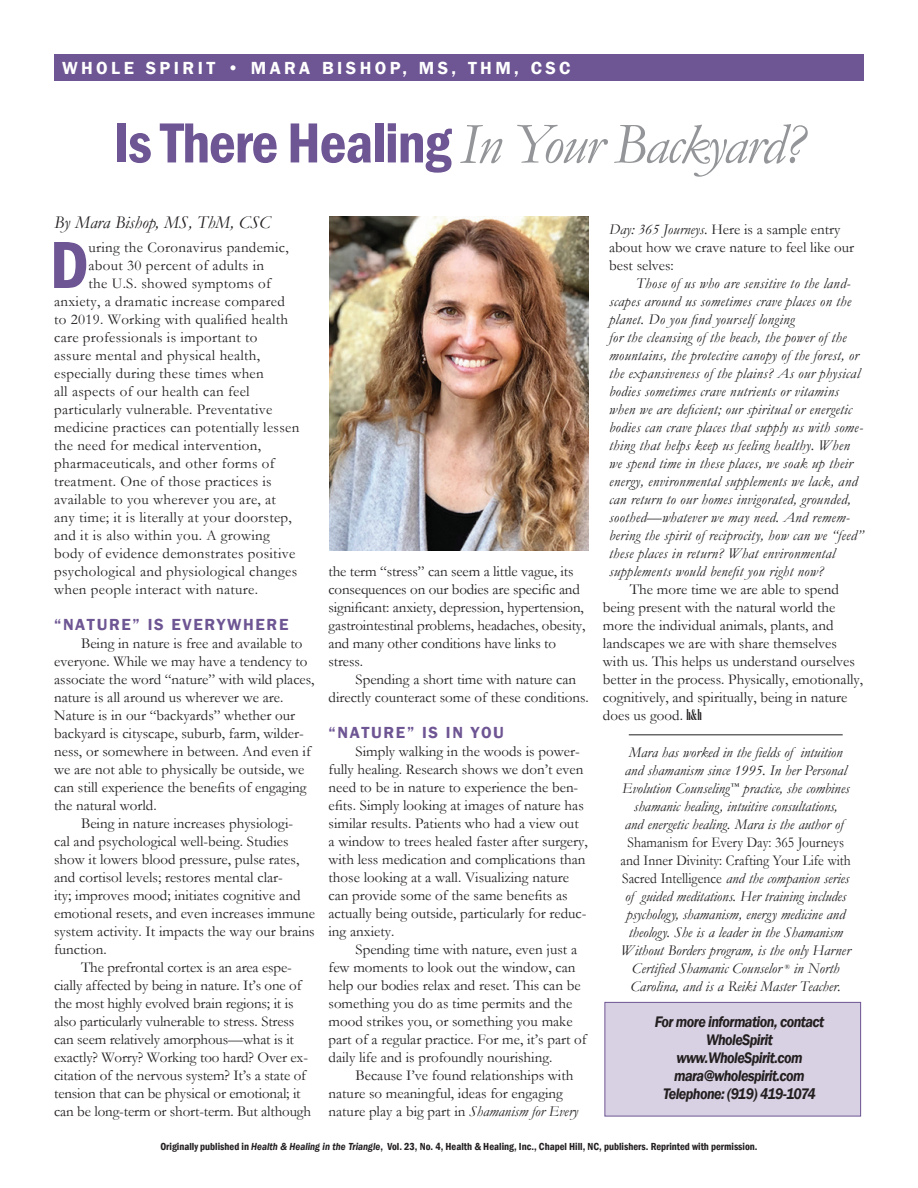
<style>
.page{position:relative;width:918px;height:1188px;background:#fff}
.page>*{position:absolute;margin:0;border:0;box-sizing:border-box;transform-origin:0 0}
.Body_text_-_first{font:600 condensed 69px "Franklin Gothic";color:#6e5593}
.Head_1{font:italic 58.5px "Garamond";letter-spacing:-.03em;color:#939598}
.t1{font:600 18px "Franklin Gothic";letter-spacing:.19em;color:#fff}
.Byline{font:italic 18px "Garamond";color:#231f20}
.SUBHEADS{font:600 16.5px "Franklin Gothic";letter-spacing:.1em;color:#6e5593}
.t2{font:italic 600 15.75px "Franklin Gothic";letter-spacing:-.04em;color:#231f20;scale:.9 1}
.Body_text{font:15px/18px "Garamond";color:#231f20}
.Body_text-2{font:italic 15px/18px "Garamond";letter-spacing:.02em;color:#231f20}
.Body_text_-_first-2{font:15px "Garamond";letter-spacing:.02em;color:#231f20}
.Column_text_-_bio_pa{font:italic 15px/18px "Garamond";color:#231f20;text-align:center}
.REPRINT_INFO{font:600 condensed 10.5px "Franklin Gothic";color:#231f20}
.s1{font-family:"Franklin Gothic";font-weight:600;font-style:normal;font-stretch:condensed;color:#6e5593}
.s2{font-style:italic}
.s3{font-family:"Onyx"}
.s4{font-style:normal}
.s5{font-style:italic;font-stretch:normal}
</style>
<div class="page">
<div style="left:54px;top:54px;width:810px;height:27px;background:#6e5593"></div>
<div style="left:605px;top:1002px;width:256px;height:114px;background:#d8d1e3"></div>
<div style="left:604px;top:1002px;width:257px;height:114px;border:1px solid #6e5593"></div>
<img style="left:329px;top:216px;width:260px;height:334px">
<hr style="left:629px;top:734px;width:214px;height:1px;background:#231f20">
<p class="t1" style="left:62px;top:57px;width:510px">WHOLE SPIRIT • MARA BISHOP, MS, THM, CSC</p>
<p class="Head_1" style="left:113px;top:104px;width:693px"><span class="s1">Is There Healing</span> In Your Backyard?</p>
<p class="Byline" style="left:54px;top:210px;width:218px">By Mara Bishop, MS, ThM, CSC</p>
<p class="Body_text_-_first" style="left:50px;top:219px;width:40px">D</p>
<p class="Body_text_-_first-2" style="left:89px;top:237px;width:202px">uring the Coronavirus pandemic,</p>
<p class="Body_text_-_first-2" style="left:89px;top:255px;width:177px">about 30 percent of adults in</p>
<p class="Body_text_-_first-2" style="left:89px;top:273px;width:184px">the U.S. showed symptoms of</p>
<p class="Body_text_-_first-2" style="left:54px;top:291px;width:232px">anxiety, a dramatic increase compared</p>
<p class="Body_text_-_first-2" style="left:54px;top:309px;width:236px">to 2019. Working with qualified health</p>
<p class="Body_text_-_first-2" style="left:54px;top:327px;width:205px">care professionals is important to</p>
<p class="Body_text_-_first-2" style="left:54px;top:345px;width:208px">assure mental and physical health,</p>
<p class="Body_text_-_first-2" style="left:54px;top:363px;width:211px">especially during these times when</p>
<p class="Body_text_-_first-2" style="left:54px;top:381px;width:197px">all aspects of our health can feel</p>
<p class="Body_text_-_first-2" style="left:54px;top:399px;width:220px">particularly vulnerable. Preventative</p>
<p class="Body_text_-_first-2" style="left:54px;top:417px;width:247px">medicine practices can potentially lessen</p>
<p class="Body_text_-_first-2" style="left:54px;top:435px;width:208px">the need for medical intervention,</p>
<p class="Body_text_-_first-2" style="left:54px;top:453px;width:222px">pharmaceuticals, and other forms of</p>
<p class="Body_text_-_first-2" style="left:54px;top:471px;width:219px">treatment. One of those practices is</p>
<p class="Body_text_-_first-2" style="left:54px;top:489px;width:223px">available to you wherever you are, at</p>
<p class="Body_text_-_first-2" style="left:54px;top:507px;width:239px">any time; it is literally at your doorstep,</p>
<p class="Body_text_-_first-2" style="left:54px;top:525px;width:217px">and it is also within you. A growing</p>
<p class="Body_text_-_first-2" style="left:54px;top:543px;width:243px">body of evidence demonstrates positive</p>
<p class="Body_text_-_first-2" style="left:54px;top:561px;width:245px">psychological and physiological changes</p>
<p class="Body_text_-_first-2" style="left:54px;top:579px;width:205px">when people interact with nature.</p>
<p class="SUBHEADS" style="left:54px;top:614px;width:236px">“NATURE” IS EVERYWHERE</p>
<p class="Body_text" style="left:54px;top:634px;width:262px;text-indent:27px">Being in nature is free and available to everyone. While we may have a tendency to associate the word “nature” with wild places, nature is all around us wherever we are.<br>Nature is in our “backyards” whether our backyard is cityscape, suburb, farm, wilder&shy;ness, or somewhere in between. And even if we are not able to physically be outside, we can still experience the benefits of engaging the natural world.</p>
<p class="Body_text" style="left:54px;top:814px;width:262px;text-indent:27px">Being in nature increases physiologi-<br>cal and psychological well-being. Studies show it lowers blood pressure, pulse rates, and cortisol levels; restores mental clar-<br>ity; improves mood; initiates cognitive and emotional resets, and even increases immune system activity. It impacts the way our brains function.</p>
<p class="Body_text" style="left:54px;top:958px;width:259px;text-indent:27px">The prefrontal cortex is an area espe&shy;cially affected by being in nature. It’s one of the most highly evolved brain regions; it is also particularly vulnerable to stress. Stress can seem relatively amorphous—what is it exactly? Worry? Working too hard? Over ex&shy;citation of the nervous system? It’s a state of tension that can be physical or emotional; it can be long-term or short-term. But although</p>
<p class="Body_text" style="left:329px;top:562px;width:258px">the term “stress” can seem a little vague, its consequences on our bodies are specific and significant: anxiety, depression, hypertension, gastrointestinal problems, headaches, obesity, and many other conditions have links to stress.</p>
<p class="Body_text" style="left:329px;top:670px;width:262px;text-indent:27px">Spending a short time with nature can directly counteract some of these conditions.</p>
<p class="SUBHEADS" style="left:329px;top:722px;width:177px">“NATURE” IS IN YOU</p>
<p class="Body_text" style="left:329px;top:742px;width:261px;text-indent:27px">Simply walking in the woods is power&shy;fully healing. Research shows we don’t even need to be in nature to experience the ben&shy;efits. Simply looking at images of nature has similar results. Patients who had a view out a window to trees healed faster after surgery, with less medication and complications than those looking at a wall. Visualizing nature can provide some of the same benefits as actually being outside, particularly for reduc&shy;ing anxiety.</p>
<p class="Body_text" style="left:329px;top:940px;width:260px;text-indent:27px">Spending time with nature, even just a few moments to look out the window, can help our bodies relax and reset. This can be something you do as time permits and the mood strikes you, or something you make part of a regular practice. For me, it’s part of daily life and is profoundly nourishing.</p>
<p class="Body_text" style="left:329px;top:1066px;width:251px;text-indent:27px">Because I’ve found relationships with nature so meaningful, ideas for engaging nature play a big part in <span class="s2">Shamanism for Every</span></p>
<p class="Body_text" style="left:609px;top:220px;width:247px"><span class="s2">Day: 365 Journeys.</span> Here is a sample entry about how we crave nature to feel like our best selves:</p>
<p class="Body_text-2" style="left:609px;top:274px;width:256px;text-indent:27px">Those of us who are sensitive to the land&shy;scapes around us sometimes crave places on the planet. Do you find yourself longing<br>for the cleansing of the beach, the power of the mountains, the protective canopy of the forest, or the expansiveness of the plains? As our physical bodies sometimes crave nutrients or vitamins when we are deficient; our spiritual or energetic bodies can crave places that supply us with some&shy;thing that helps keep us feeling healthy. When we spend time in these places, we soak up their energy, environmental supplements we lack, and can return to our homes invigorated, grounded, soothed—whatever we may need. And remem&shy;bering the spirit of reciprocity, how can we “feed” these places in return? What environmental supplements would benefit you right now?</p>
<p class="Body_text" style="left:603px;top:580px;width:262px;text-indent:27px">The more time we are able to spend being present with the natural world the more the individual animals, plants, and landscapes we are with share themselves with us. This helps us understand ourselves better in the process. Physically, emotionally, cognitively, and spiritually, being in nature does us good. <span class="s3">h&amp;h</span></p>
<p class="Column_text_-_bio_pa" style="left:621px;top:743px;width:232px">Mara has worked in the fields of intuition and shamanism since 1995. In her Personal Evolution Counseling<sup>™</sup> practice, she combines shamanic healing, intuitive consultations,<br>and energetic healing. Mara is the author of <span class="s4">Shamanism for Every Day: 365 Journeys and Inner Divinity: Crafting Your Life with Sacred Intelligence</span> and the companion series of guided meditations. Her training includes psychology, shamanism, energy medicine and theology. She is a leader in the Shamanism Without Borders program, is the only Harner Certified Shamanic Counselor <sup>®</sup> in North Carolina, and is a Reiki Master Teacher.</p>
<p class="t2" style="left:655px;top:1012px;width:190px">For more information, contact</p>
<p class="t2" style="left:706px;top:1030px;width:76px">WholeSpirit</p>
<p class="t2" style="left:676px;top:1048px;width:142px">www.WholeSpirit.com</p>
<p class="t2" style="left:674px;top:1066px;width:147px">mara@wholespirit.com</p>
<p class="t2" style="left:663px;top:1084px;width:171px">Telephone: (919) 419-1074</p>
<p class="REPRINT_INFO" style="left:160px;top:1139px;width:599px">Originally published in <span class="s5">Health &amp; Healing in the Triangle</span>, Vol. 23, No. 4, Health &amp; Healing, Inc., Chapel Hill, NC, publishers. Reprinted with permission.</p>
</div>
